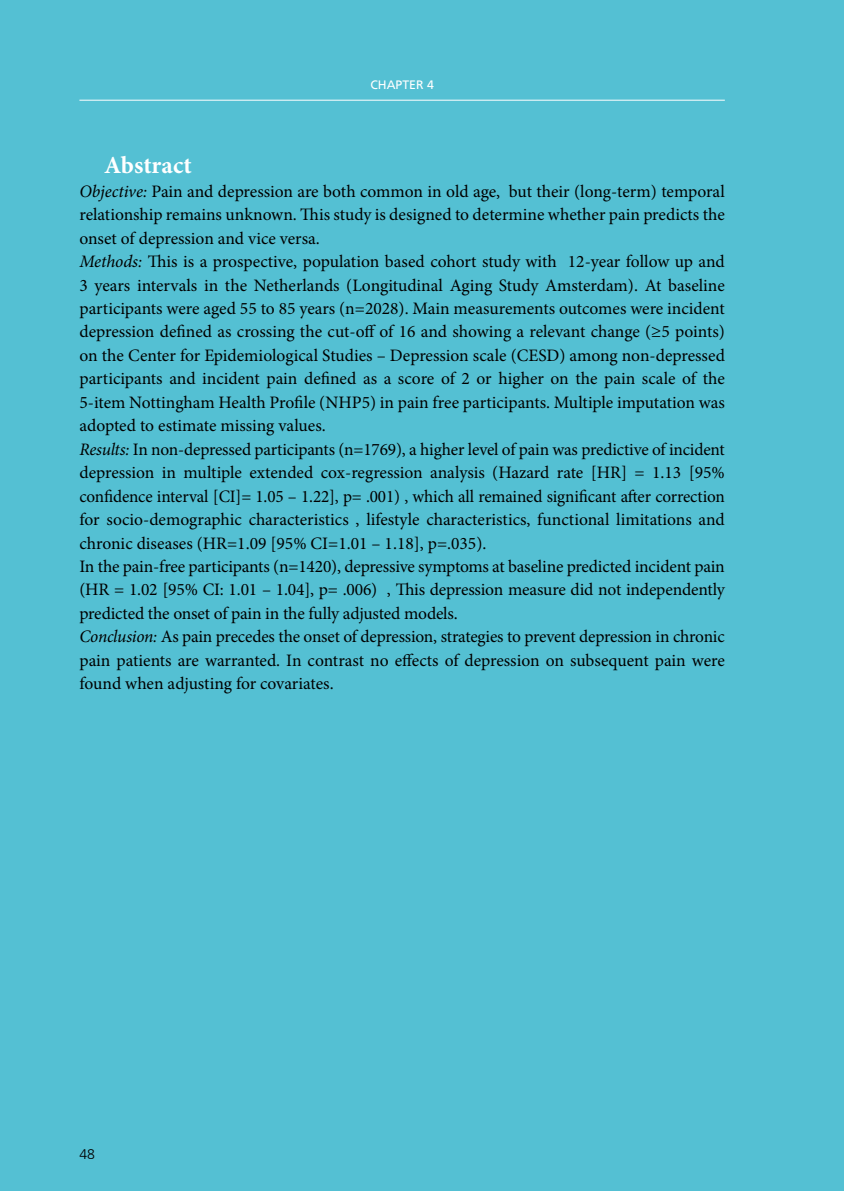
<style>
.page{position:relative;width:844px;height:1191px;background:#fff}
.page>*{position:absolute;margin:0;border:0;box-sizing:border-box;transform-origin:0 0}
.t1{font:700 24.5px "Minion Pro";color:#fff}
.t2{font:17.5px/23.4px "Minion Pro";letter-spacing:-.005em;color:#000}
.t3{font:300 14px "Frutiger LT";color:#000}
.t4{font:12.25px "Frutiger LT";color:#fff}
.s1{font-style:italic}
</style>
<div class="page">
<div style="left:0;top:0;width:843px;height:1191px;background:#54c0d3"></div>
<hr style="left:79px;top:100px;width:645px;height:1px;background:#fff">
<p class="t4" style="left:370px;top:77px;width:65px">CHAPTER 4</p>
<h1 class="t1" style="left:104px;top:148px;width:89px">Abstract</h1>
<p class="t2" style="left:79px;top:179px;width:646px"><span class="s1">Objective:</span> Pain and depression are both common in old age, but their (long-term) temporal relationship remains unknown. This study is designed to determine whether pain predicts the onset of depression and vice versa.<br><span class="s1">Methods:</span> This is a prospective, population based cohort study with 12-year follow up and 3 years intervals in the Netherlands (Longitudinal Aging Study Amsterdam). At baseline participants were aged 55 to 85 years (n=2028). Main measurements outcomes were incident depression defined as crossing the cut-off of 16 and showing a relevant change (≥5 points) on the Center for Epidemiological Studies – Depression scale (CESD) among non-depressed participants and incident pain defined as a score of 2 or higher on the pain scale of the 5-item Nottingham Health Profile (NHP5) in pain free participants. Multiple imputation was adopted to estimate missing values.<br><span class="s1">Results:</span> In non-depressed participants (n=1769), a higher level of pain was predictive of incident depression in multiple extended cox-regression analysis (Hazard rate [HR] = 1.13 [95% confidence interval [CI]= 1.05 – 1.22], p= .001) , which all remained significant after correction for socio-demographic characteristics , lifestyle characteristics, functional limitations and chronic diseases (HR=1.09 [95% CI=1.01 – 1.18], p=.035).<br>In the pain-free participants (n=1420), depressive symptoms at baseline predicted incident pain (HR = 1.02 [95% CI: 1.01 – 1.04], p= .006) , This depression measure did not independently predicted the onset of pain in the fully adjusted models.<br><span class="s1">Conclusion:</span> As pain precedes the onset of depression, strategies to prevent depression in chronic pain patients are warranted. In contrast no effects of depression on subsequent pain were found when adjusting for covariates.</p>
<p class="t3" style="left:79px;top:1145px;width:17px">48</p>
</div>
